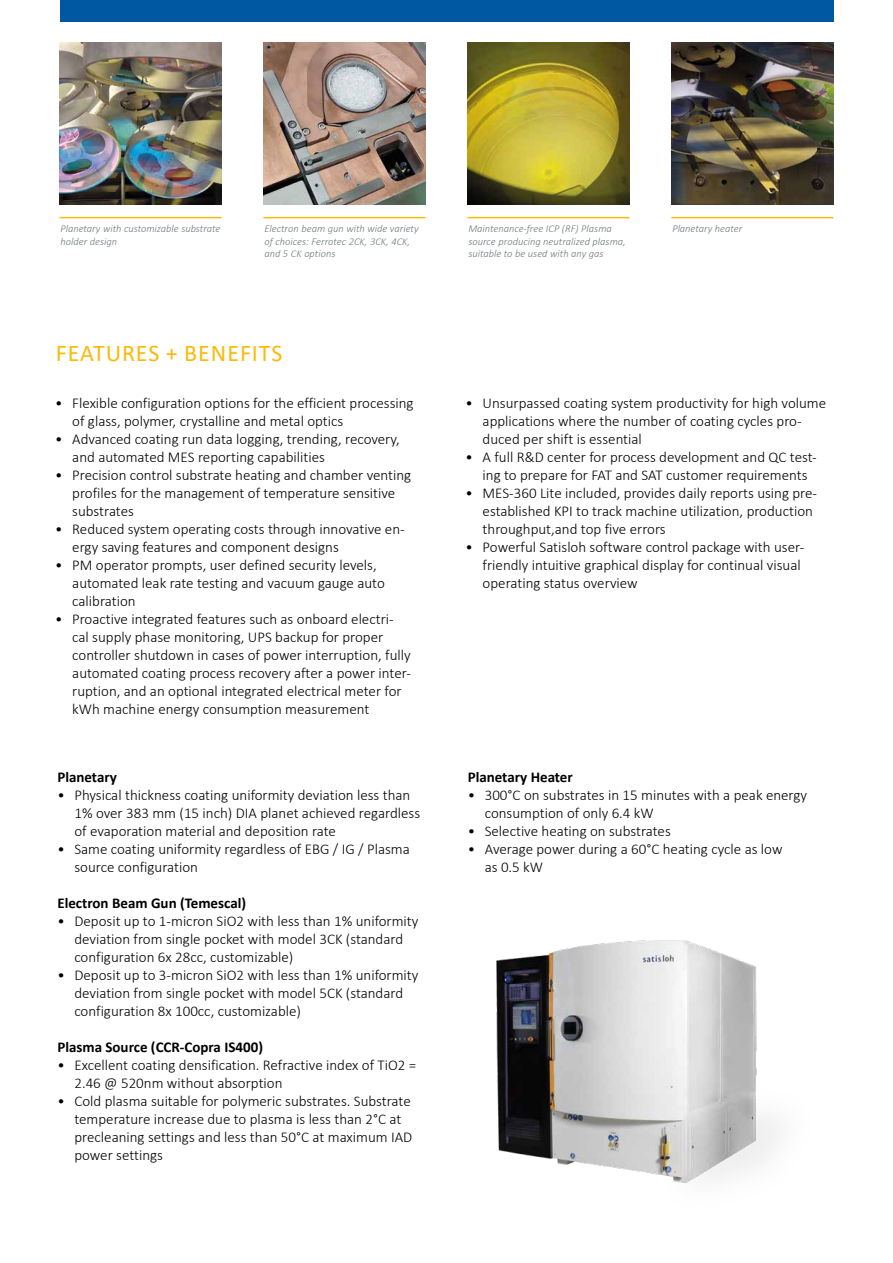
<style>
.page{position:relative;width:893px;height:1263px;background:#fff}
.page>*{position:absolute;margin:0;border:0;box-sizing:border-box;transform-origin:0 0}
.t1{font:24px "Calibri";letter-spacing:.04em;color:#fbba07}
.t2{font:300 15px/18px "Calibri";color:#000}
.t3{font:700 15px "Calibri";color:#000}
.t4{font:italic 300 10.5px/12.6px "Calibri";color:#71777a}
</style>
<div class="page">
<div style="left:60px;top:0;width:773px;height:21px;background:#0058a2"></div>
<img style="left:496px;top:940px;width:282px;height:244px">
<img style="left:671px;top:43px;width:162px;height:162px">
<hr style="left:671px;top:217px;width:162px;height:1px;background:#fbba07">
<hr style="left:467px;top:217px;width:162px;height:1px;background:#fbba07">
<img style="left:467px;top:43px;width:162px;height:162px">
<img style="left:263px;top:43px;width:163px;height:162px">
<hr style="left:60px;top:217px;width:162px;height:1px;background:#fbba07">
<hr style="left:263px;top:217px;width:163px;height:1px;background:#fbba07">
<img style="left:60px;top:43px;width:162px;height:162px">
<p class="t4" style="left:60px;top:222px;width:162px">Planetary with customizable substrate holder design</p>
<p class="t4" style="left:264px;top:222px;width:156px">Electron beam gun with wide variety of choices: Ferrotec 2CK, 3CK, 4CK, and 5 CK options</p>
<p class="t4" style="left:468px;top:222px;width:145px">Maintenance-free ICP (RF) Plasma</p>
<p class="t4" style="left:672px;top:222px;width:71px">Planetary heater</p>
<p class="t4" style="left:468px;top:235px;width:159px">source producing neutralized plasma, suitable to be used with any gas</p>
<h1 class="t1" style="left:56px;top:336px;width:228px">FEATURES + BENEFITS</h1>
<p class="t2" style="left:72px;top:394px;width:343px;text-indent:-17px">• Flexible configuration options for the efficient processing of glass, polymer, crystalline and metal optics</p>
<p class="t2" style="left:72px;top:430px;width:329px;text-indent:-17px">• Advanced coating run data logging, trending, recovery, and automated MES reporting capabilities</p>
<p class="t2" style="left:72px;top:466px;width:340px;text-indent:-17px">• Precision control substrate heating and chamber venting profiles for the management of temperature sensitive substrates</p>
<p class="t2" style="left:72px;top:520px;width:334px;text-indent:-17px">• Reduced system operating costs through innovative en&shy;ergy saving features and component designs</p>
<p class="t2" style="left:72px;top:556px;width:314px;text-indent:-17px">• PM operator prompts, user defined security levels, automated leak rate testing and vacuum gauge auto calibration</p>
<p class="t2" style="left:72px;top:610px;width:340px;text-indent:-17px">• Proactive integrated features such as onboard electri&shy;cal supply phase monitoring, UPS backup for proper controller shutdown in cases of power interruption, fully automated coating process recovery after a power inter&shy;ruption, and an optional integrated electrical meter for kWh machine energy consumption measurement</p>
<p class="t2" style="left:483px;top:394px;width:345px;text-indent:-17px">• Unsurpassed coating system productivity for high volume applications where the number of coating cycles pro&shy;duced per shift is essential</p>
<p class="t2" style="left:466px;top:448px;width:353px;text-align:center">• A full R&amp;D center for process development and QC test&shy;ing to prepare for FAT and SAT customer requirements</p>
<p class="t2" style="left:483px;top:484px;width:336px;text-indent:-17px">• MES-360 Lite included, provides daily reports using pre&shy;established KPI to track machine utilization, production throughput,and top five errors</p>
<p class="t2" style="left:483px;top:538px;width:323px;text-indent:-17px">• Powerful Satisloh software control package with user&shy;friendly intuitive graphical display for continual visual operating status overview</p>
<p class="t3" style="left:57px;top:767px;width:61px">Planetary</p>
<p class="t2" style="left:74px;top:786px;width:347px;text-indent:-17px">• Physical thickness coating uniformity deviation less than<br>1% over 383 mm (15 inch) DIA planet achieved regardless of evaporation material and deposition rate</p>
<p class="t2" style="left:74px;top:840px;width:337px;text-indent:-17px">• Same coating uniformity regardless of EBG / IG / Plasma source configuration</p>
<p class="t3" style="left:57px;top:893px;width:190px">Electron Beam Gun (Temescal)</p>
<p class="t2" style="left:74px;top:912px;width:345px;text-indent:-17px">• Deposit up to 1-micron SiO2 with less than 1% uniformity deviation from single pocket with model 3CK (standard configuration 6x 28cc, customizable)</p>
<p class="t2" style="left:74px;top:966px;width:345px;text-indent:-17px">• Deposit up to 3-micron SiO2 with less than 1% uniformity deviation from single pocket with model 5CK (standard configuration 8x 100cc, customizable)</p>
<p class="t3" style="left:57px;top:1037px;width:207px">Plasma Source (CCR-Copra IS400)</p>
<p class="t2" style="left:74px;top:1056px;width:343px;text-indent:-17px">• Excellent coating densification. Refractive index of TiO2 =<br>2.46 @ 520nm without absorption</p>
<p class="t2" style="left:74px;top:1092px;width:339px;text-indent:-17px">• Cold plasma suitable for polymeric substrates. Substrate temperature increase due to plasma is less than 2°C at precleaning settings and less than 50°C at maximum IAD power settings</p>
<p class="t3" style="left:468px;top:767px;width:107px">Planetary Heater</p>
<p class="t2" style="left:485px;top:786px;width:324px;text-indent:-17px">• 300°C on substrates in 15 minutes with a peak energy consumption of only 6.4 kW</p>
<p class="t2" style="left:468px;top:822px;width:205px">• Selective heating on substrates</p>
<p class="t2" style="left:485px;top:840px;width:299px;text-indent:-17px">• Average power during a 60°C heating cycle as low as 0.5 kW</p>
</div>
